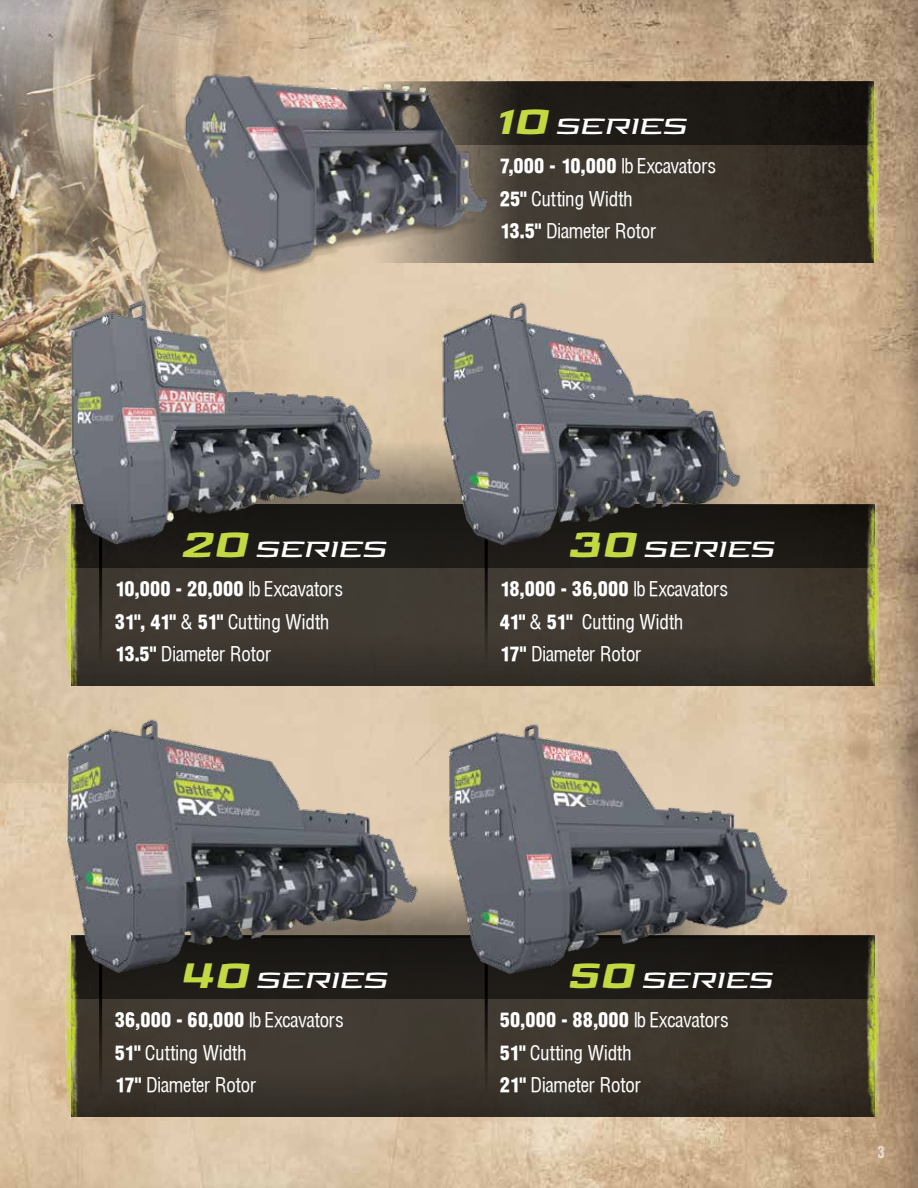
<style>
.page{position:relative;width:918px;height:1188px;background:#fff}
.page>*{position:absolute;margin:0;border:0;box-sizing:border-box;transform-origin:0 0}
.t1{font:25.5px "Aviano Future Bold Fast";letter-spacing:-.02em;color:#fff}
.t2{font:19.5px/32.4px "Context Cond S Si";letter-spacing:.01em;color:#fff}
.t3{font:19.5px "Context Black Cond S Si";letter-spacing:-.025em;color:#fff}
.t4{font:18px "Nimbus San DOT Bla Con";color:#fff}
.s1{font-family:"Aviano Future Black Fast";font-size:40.5px;color:#c3d941}
.s2{font-family:"Context Cond S Si"}
.s3{font-family:"Context Black Cond S Si"}
</style>
<div class="page">
<img style="left:0;top:0;width:918px;height:1188px">
<img style="left:2px;top:0;width:457px;height:782px">
<img style="left:0;top:0;width:327px;height:658px">
<img style="left:0;top:141px;width:2px;height:641px">
<svg style="left:90px;top:936px;width:764px;height:181px;background:#39332b"></svg>
<hr style="left:99px;top:947px;width:3px;height:148px;background:#000">
<hr style="left:485px;top:947px;width:3px;height:148px;background:#000">
<img style="left:854px;top:936px;width:39px;height:181px">
<img style="left:51px;top:984px;width:39px;height:133px">
<svg style="left:90px;top:505px;width:764px;height:181px;background:#38332c"></svg>
<div style="left:172px;top:431px;width:611px;height:74px;background:linear-gradient(to bottom,#e7ceac,#756c5f)"></div>
<hr style="left:99px;top:516px;width:3px;height:148px;background:#000">
<hr style="left:485px;top:516px;width:3px;height:148px;background:#000">
<img style="left:854px;top:505px;width:39px;height:181px">
<img style="left:51px;top:553px;width:39px;height:132px">
<img style="left:29px;top:685px;width:408px;height:299px">
<img style="left:381px;top:705px;width:452px;height:304px">
<img style="left:0;top:295px;width:401px;height:258px">
<img style="left:426px;top:282px;width:355px;height:284px">
<svg style="left:515px;top:82px;width:339px;height:181px;background:#302b23"></svg>
<img style="left:854px;top:82px;width:39px;height:181px">
<img style="left:162px;top:52px;width:353px;height:230px">
<h1 class="t1" style="left:495px;top:114px;width:193px"><span class="s1">10</span> SERIES</h1>
<p class="t3" style="left:500px;top:154px;width:218px">7,000 - 10,000 <span class="s2">lb Excavators</span></p>
<p class="t2" style="left:500px;top:182px;width:159px"><span class="s3">25"</span> Cutting Width<br><span class="s3">13.5"</span> Diameter Rotor</p>
<h1 class="t1" style="left:180px;top:537px;width:207px"><span class="s1">20</span> SERIES</h1>
<h1 class="t1" style="left:568px;top:537px;width:208px"><span class="s1">30</span> SERIES</h1>
<p class="t3" style="left:114px;top:577px;width:230px">10,000 - 20,000 <span class="s2">lb Excavators</span></p>
<p class="t3" style="left:500px;top:577px;width:230px">18,000 - 36,000 <span class="s2">lb Excavators</span></p>
<p class="t2" style="left:114px;top:605px;width:216px"><span class="s3">31", 41"</span> &amp; <span class="s3">51"</span> Cutting Width</p>
<p class="t2" style="left:500px;top:605px;width:185px"><span class="s3">41"</span> &amp; <span class="s3">51"</span> Cutting Width</p>
<p class="t2" style="left:114px;top:637px;width:159px"><span class="s3">13.5"</span> Diameter Rotor</p>
<p class="t2" style="left:500px;top:637px;width:144px"><span class="s3">17"</span> Diameter Rotor</p>
<h1 class="t1" style="left:180px;top:968px;width:208px"><span class="s1">40</span> SERIES</h1>
<h1 class="t1" style="left:568px;top:968px;width:206px"><span class="s1">50</span> SERIES</h1>
<p class="t3" style="left:114px;top:1008px;width:230px">36,000 - 60,000 <span class="s2">lb Excavators</span></p>
<p class="t3" style="left:500px;top:1008px;width:230px">50,000 - 88,000 <span class="s2">lb Excavators</span></p>
<p class="t2" style="left:114px;top:1036px;width:133px"><span class="s3">51"</span> Cutting Width</p>
<p class="t2" style="left:500px;top:1036px;width:133px"><span class="s3">51"</span> Cutting Width</p>
<p class="t2" style="left:114px;top:1068px;width:144px"><span class="s3">17"</span> Diameter Rotor</p>
<p class="t2" style="left:499px;top:1068px;width:143px"><span class="s3">21"</span> Diameter Rotor</p>
<p class="t4" style="left:878px;top:1142px;width:9px">3</p>
</div>
